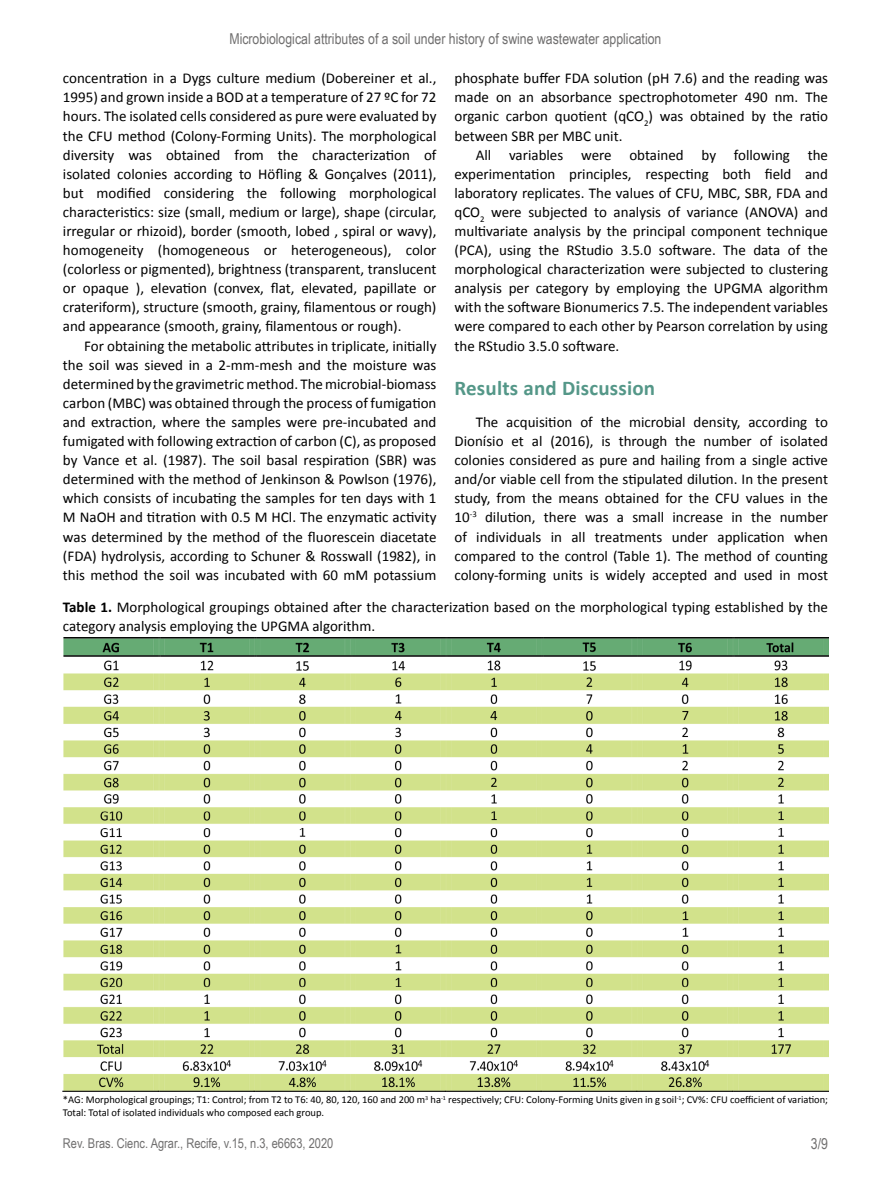
<style>
.page{position:relative;width:891px;height:1188px;background:#fff}
.page>*{position:absolute;margin:0;border:0;box-sizing:border-box;transform-origin:0 0}
.t1{font:700 21px "Calibri";letter-spacing:.01em;color:#549788}
.t2{font:15px/19px "Calibri";color:#000;text-align:justify}
.t3{font:15px "Arial Narrow";color:#706f6f}
.t4{font:13.5px "Arial Narrow";color:#706f6f}
.t5{font:10.5px/12.6px "Calibri";color:#000}
.s1{font-weight:700}
</style>
<div class="page">
<img style="left:63px;top:638px;width:765px;height:453px">
<p class="t3" style="left:229px;top:28px;width:434px">Microbiological attributes of a soil under history of swine wastewater application</p>
<p class="t2" style="left:63px;top:69px;width:375px">concentration in a Dygs culture medium (Dobereiner et al., 1995) and grown inside a BOD at a temperature of 27 ºC for 72 hours. The isolated cells considered as pure were evaluated by the CFU method (Colony-Forming Units). The morphological diversity was obtained from the characterization of isolated colonies according to Höfling &amp; Gonçalves (2011), but modified considering the following morphological characteristics: size (small, medium or large), shape (circular, irregular or rhizoid), border (smooth, lobed , spiral or wavy), homogeneity (homogeneous or heterogeneous), color (colorless or pigmented), brightness (transparent, translucent or opaque ), elevation (convex, flat, elevated, papillate or crateriform), structure (smooth, grainy, filamentous or rough) and appearance (smooth, grainy, filamentous or rough).</p>
<p class="t2" style="left:63px;top:336px;width:375px;text-indent:21px">For obtaining the metabolic attributes in triplicate, initially the soil was sieved in a 2-mm-mesh and the moisture was determined by the gravimetric method. The microbial-biomass carbon (MBC) was obtained through the process of fumigation and extraction, where the samples were pre-incubated and fumigated with following extraction of carbon (C), as proposed by Vance et al. (1987). The soil basal respiration (SBR) was determined with the method of Jenkinson &amp; Powlson (1976), which consists of incubating the samples for ten days with 1<br>M NaOH and titration with 0.5 M HCl. The enzymatic activity was determined by the method of the fluorescein diacetate (FDA) hydrolysis, according to Schuner &amp; Rosswall (1982), in this method the soil was incubated with 60 mM potassium</p>
<p class="t2" style="left:455px;top:69px;width:375px">phosphate buffer FDA solution (pH 7.6) and the reading was made on an absorbance spectrophotometer 490 nm. The organic carbon quotient (qCO<sub>2</sub>) was obtained by the ratio between SBR per MBC unit.</p>
<p class="t2" style="left:455px;top:145px;width:375px;text-indent:21px">All variables were obtained by following the experimentation principles, respecting both field and laboratory replicates. The values of CFU, MBC, SBR, FDA and qCO<sub>2</sub> were subjected to analysis of variance (ANOVA) and multivariate analysis by the principal component technique (PCA), using the RStudio 3.5.0 software. The data of the morphological characterization were subjected to clustering analysis per category by employing the UPGMA algorithm with the software Bionumerics 7.5. The independent variables were compared to each other by Pearson correlation by using the RStudio 3.5.0 software.</p>
<h1 class="t1" style="left:454px;top:375px;width:202px">Results and Discussion</h1>
<p class="t2" style="left:454px;top:413px;width:375px;text-indent:21px">The acquisition of the microbial density, according to Dionísio et al (2016), is through the number of isolated colonies considered as pure and hailing from a single active and/or viable cell from the stipulated dilution. In the present study, from the means obtained for the CFU values in the 10<sup>-3</sup> dilution, there was a small increase in the number of individuals in all treatments under application when compared to the control (Table 1). The method of counting colony-forming units is widely accepted and used in most</p>
<p class="t2" style="left:63px;top:598px;width:767px"><span class="s1">Table 1.</span> Morphological groupings obtained after the characterization based on the morphological typing established by the category analysis employing the UPGMA algorithm.</p>
<p class="t5" style="left:63px;top:1094px;width:767px">*AG: Morphological groupings; T1: Control; from T2 to T6: 40, 80, 120, 160 and 200 m<sup>3</sup> ha<sup>-1</sup> respectively; CFU: Colony-Forming Units given in g soil<sup>-1</sup>; CV%: CFU coefficient of variation;<br>Total: Total of isolated individuals who composed each group.</p>
<p class="t4" style="left:63px;top:1134px;width:272px">Rev. Bras. Cienc. Agrar., Recife, v.15, n.3, e6663, 2020</p>
<p class="t3" style="left:811px;top:1133px;width:19px">3/9</p>
</div>
